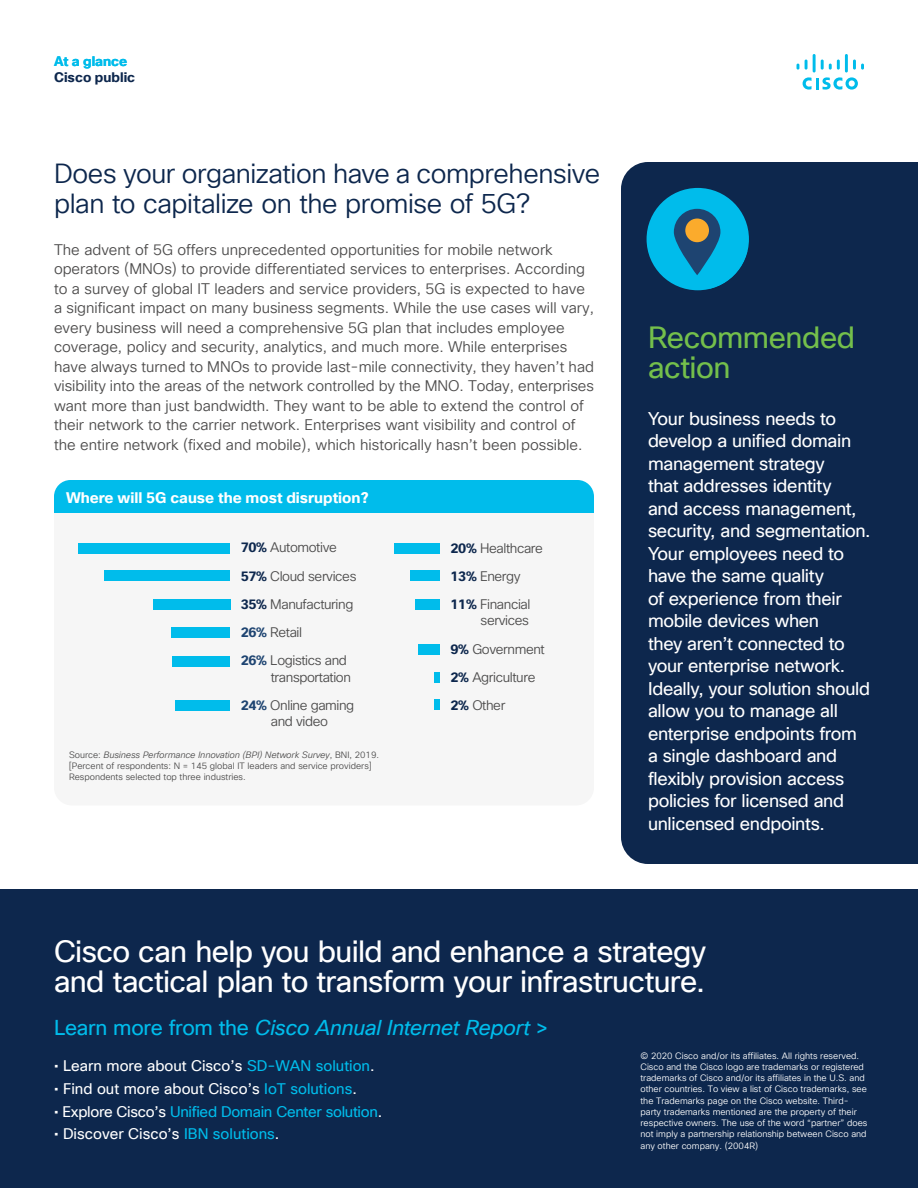
<style>
.page{position:relative;width:918px;height:1188px;background:#fff}
.page>*{position:absolute;margin:0;border:0;box-sizing:border-box;transform-origin:0 0}
.t1{font:30px/30px "Cisco Sans TT";letter-spacing:-.02em;color:#fff}
.t2{font:30px/30px "Cisco Sans TT";letter-spacing:-.015em;color:#74bf4b}
.t3{font:27px/30px "Cisco Sans TT Light";letter-spacing:-.015em;color:#0d274d}
.t4{font:italic 21px "Cisco Sans TT";letter-spacing:-.01em;color:#00bceb}
.t5{font:18px/22.5px "Cisco Sans TT";letter-spacing:-.02em;color:#fff}
.t6{font:15px/19.5px "Cisco Sans TT Light";color:#4d4c4c}
.t7{font:15px "Cisco Sans TT";color:#fff}
.t8{font:15px "Cisco Sans TT";letter-spacing:-.02em;color:#00bceb}
.t9{font:700 15px "Cisco Sans TT";color:#fff}
.t10{font:300 13.5px/28.2px "Cisco Sans";letter-spacing:-.03em;color:#4d4c4c}
.t11{font:700 13.5px "Cisco Sans TT";color:#0d274d}
.t12{font:700 13.5px "Cisco Sans TT";color:#00bceb}
.t13{font:9px/11.2px "Cisco Sans TT Light";color:#fff}
.t14{font:9px/11.2px "Cisco Sans TT Light";color:#4d4c4c}
.s1{font-weight:700;color:#0d274d}
.s2{font-weight:700;color:#1e4471}
.s3{font-style:italic}
.s4{font-style:normal}
.s5{color:#00bceb}
.s6{color:#fff}
</style>
<div class="page">
<svg style="left:803px;top:77px;width:55px;height:13px"></svg>
<svg style="left:797px;top:64px;width:2px;height:6px"></svg>
<svg style="left:805px;top:60px;width:3px;height:10px"></svg>
<hr style="left:813px;top:54px;width:3px;height:19px;background:#00bceb">
<svg style="left:821px;top:60px;width:19px;height:10px"></svg>
<hr style="left:845px;top:54px;width:3px;height:19px;background:#00bceb">
<svg style="left:853px;top:60px;width:11px;height:10px"></svg>
<div style="left:54px;top:480px;width:540px;height:33px;background:#00bceb"></div>
<div style="left:0;top:890px;width:918px;height:298px;background:#0d274d"></div>
<div style="left:621px;top:162px;width:297px;height:702px;background:#0d274d"></div>
<div style="left:647px;top:188px;width:102px;height:102px;background:#00bceb;border-radius:50%"></div>
<svg style="left:710px;top:215px;width:37px;height:74px"></svg>
<svg style="left:674px;top:209px;width:46px;height:66px;fill:#1e4471"></svg>
<div style="left:685px;top:219px;width:24px;height:23px;background:#fbab2c;border-radius:50%"></div>
<div style="left:394px;top:543px;width:46px;height:10px;background:#00bceb"></div>
<div style="left:410px;top:571px;width:30px;height:10px;background:#00bceb"></div>
<div style="left:415px;top:599px;width:25px;height:10px;background:#00bceb"></div>
<div style="left:419px;top:644px;width:21px;height:11px;background:#00bceb"></div>
<div style="left:434px;top:672px;width:6px;height:10px;background:#00bceb"></div>
<div style="left:435px;top:700px;width:5px;height:10px;background:#00bceb"></div>
<div style="left:78px;top:543px;width:152px;height:10px;background:#00bceb"></div>
<div style="left:105px;top:571px;width:125px;height:10px;background:#00bceb"></div>
<div style="left:153px;top:599px;width:78px;height:11px;background:#00bceb"></div>
<div style="left:171px;top:628px;width:59px;height:10px;background:#00bceb"></div>
<div style="left:172px;top:657px;width:58px;height:10px;background:#00bceb"></div>
<div style="left:175px;top:701px;width:55px;height:10px;background:#00bceb"></div>
<p class="t12" style="left:54px;top:52px;width:75px">At a glance</p>
<p class="t11" style="left:54px;top:69px;width:83px">Cisco public</p>
<h2 class="t3" style="left:54px;top:160px;width:548px">Does your organization have a comprehensive plan to capitalize on the promise of 5G?</h2>
<p class="t6" style="left:54px;top:240px;width:542px">The advent of 5G offers unprecedented opportunities for mobile network operators (MNOs) to provide differentiated services to enterprises. According to a survey of global IT leaders and service providers, 5G is expected to have a significant impact on many business segments. While the use cases will vary, every business will need a comprehensive 5G plan that includes employee coverage, policy and security, analytics, and much more. While enterprises have always turned to MNOs to provide last-mile connectivity, they haven’t had visibility into the areas of the network controlled by the MNO. Today, enterprises want more than just bandwidth. They want to be able to extend the control of their network to the carrier network. Enterprises want visibility and control of the entire network (fixed and mobile), which historically hasn’t been possible.</p>
<p class="t9" style="left:66px;top:488px;width:304px">Where will 5G cause the most disruption?</p>
<p class="t10" style="left:241px;top:534px;width:117px"><span class="s1">70%</span> Automotive<br><span class="s1">57%</span> Cloud services<br><span class="s1">35%</span> Manufacturing<br><span class="s2">26%</span> Retail<br><span class="s2">26%</span> Logistics and</p>
<p class="t10" style="left:241px;top:663px;width:115px;text-align:right">transportation<br><span class="s2">24%</span> Online gaming</p>
<p class="t10" style="left:271px;top:708px;width:59px">and video</p>
<p class="t14" style="left:69px;top:749px;width:312px">Source: <span class="s3">Business Performance Innovation (BPI) Network Survey</span>, BNI, 2019. [Percent of respondents: N = 145 global IT leaders and service providers]<br>Respondents selected top three industries.</p>
<p class="t10" style="left:451px;top:534px;width:94px"><span class="s1">20%</span> Healthcare<br><span class="s1">13%</span> Energy<br><span class="s1">11%</span> Financial</p>
<p class="t10" style="left:451px;top:607px;width:96px;text-indent:30px">services<br><span class="s1">9%</span> Government<br><span class="s1">2%</span> Agriculture<br><span class="s1">2%</span> Other</p>
<h1 class="t2" style="left:648px;top:323px;width:209px">Recommended action</h1>
<p class="t5" style="left:648px;top:408px;width:224px">Your business needs to develop a unified domain management strategy<br>that addresses identity<br>and access management, security, and segmentation.<br>Your employees need to have the same quality<br>of experience from their mobile devices when<br>they aren’t connected to your enterprise network.<br>Ideally, your solution should allow you to manage all enterprise endpoints from a single dashboard and flexibly provision access policies for licensed and unlicensed endpoints.</p>
<h1 class="t1" style="left:54px;top:937px;width:654px">Cisco can help you build and enhance a strategy and tactical plan to transform your infrastructure.</h1>
<h3 class="t4" style="left:54px;top:1014px;width:496px"><span class="s4">Learn more from the</span> Cisco Annual Internet Report <span class="s4">&gt;</span></h3>
<p class="t7" style="left:54px;top:1056px;width:322px">• Learn more about Cisco’s <span class="s5">SD-WAN solution</span>.</p>
<p class="t7" style="left:54px;top:1079px;width:304px">• Find out more about Cisco’s <span class="s5">IoT solutions</span>.</p>
<p class="t8" style="left:54px;top:1102px;width:330px"><span class="s6">• Explore Cisco’s</span> Unified Domain Center solution<span class="s6">.</span></p>
<p class="t7" style="left:54px;top:1124px;width:227px">• Discover Cisco’s <span class="s5">IBN solutions</span>.</p>
<p class="t13" style="left:640px;top:1050px;width:229px">© 2020 Cisco and/or its affiliates. All rights reserved.<br>Cisco and the Cisco logo are trademarks or registered trademarks of Cisco and/or its affiliates in the U.S. and other countries. To view a list of Cisco trademarks, see the Trademarks page on the Cisco website. Third&shy;party trademarks mentioned are the property of their respective owners. The use of the word “partner” does not imply a partnership relationship between Cisco and any other company. (2004R)</p>
</div>
